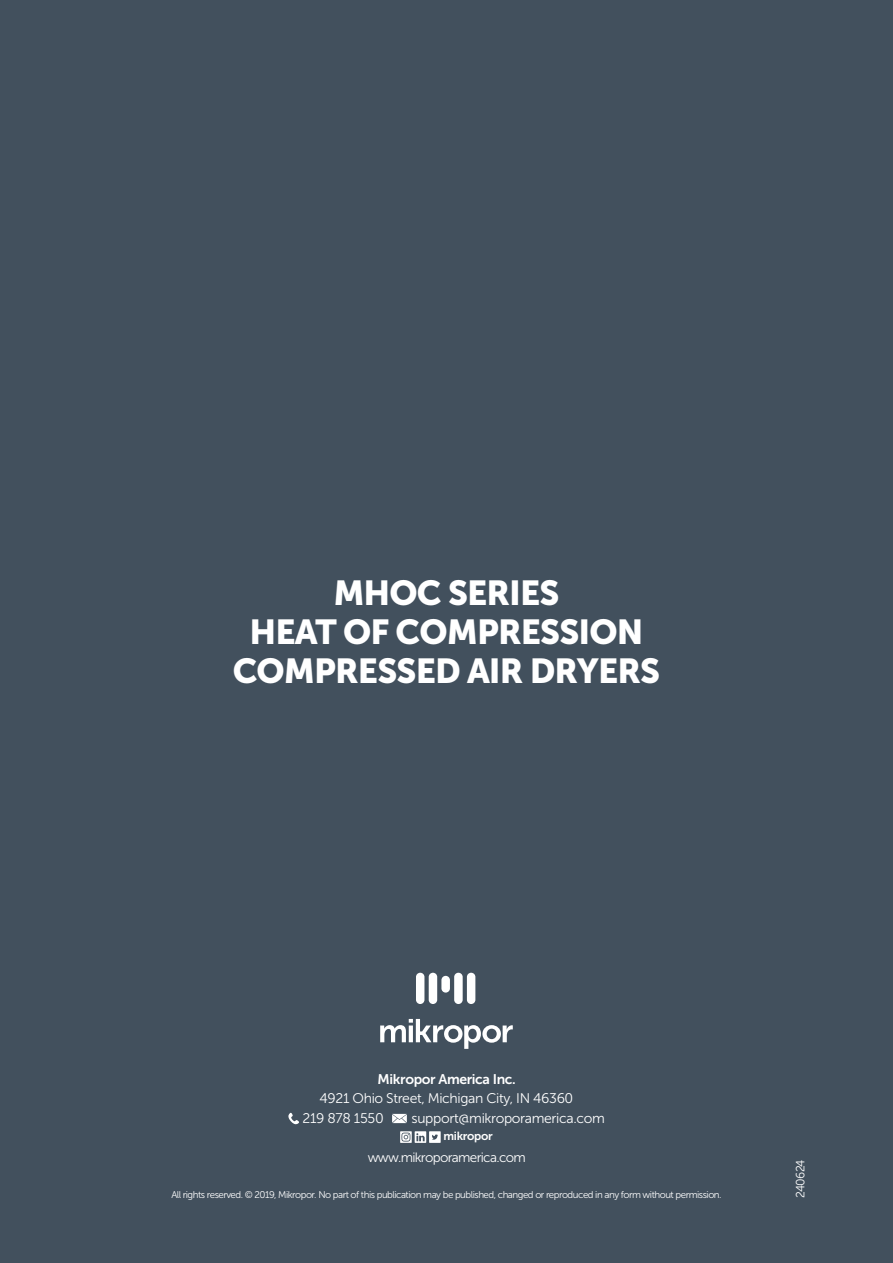
<style>
.page{position:relative;width:893px;height:1263px;background:#42505d}
.page>*{position:absolute;margin:0;border:0;box-sizing:border-box;transform-origin:0 0}
.t1{font:34.5px/39px "Museo Sans 900";letter-spacing:-.025em;color:#fff;text-align:center}
.t2{font:13.95px/19.5px "Museo Sans 300";letter-spacing:-.025em;color:#fff}
.t3{font:13.95px "Museo Sans 700";letter-spacing:-.025em;color:#fff}
.t4{font:13.5px "Museo Sans 300";letter-spacing:-.05em;color:#fff}
.t5{font:12px "Museo Sans 300";letter-spacing:-.05em;color:#fff}
.t6{font:11.7px "Museo Sans 700";letter-spacing:-.025em;color:#fff}
.t7{font:9.75px "Museo Sans 300";letter-spacing:-.05em;color:#fff}
</style>
<div class="page">
<svg style="left:380px;top:1019px;width:133px;height:30px"></svg>
<div style="left:416px;top:973px;width:8px;height:31px;background:#fff;border-radius:4px"></div>
<div style="left:429px;top:973px;width:8px;height:31px;background:#fff;border-radius:4px"></div>
<div style="left:441px;top:976px;width:9px;height:16px;background:#fff;border-radius:4px"></div>
<div style="left:454px;top:973px;width:9px;height:31px;background:#fff;border-radius:4px"></div>
<div style="left:467px;top:973px;width:8px;height:31px;background:#fff;border-radius:4px"></div>
<svg style="left:392px;top:1114px;width:15px;height:9px"></svg>
<svg style="left:288px;top:1113px;width:11px;height:11px"></svg>
<svg style="left:400px;top:1131px;width:41px;height:12px"></svg>
<h1 class="t1" style="left:233px;top:574px;width:429px">MHOC SERIES<br>HEAT OF COMPRESSION<br>COMPRESSED AIR DRYERS</h1>
<h2 class="t3" style="left:378px;top:1071px;width:140px">Mikropor America Inc.</h2>
<h2 class="t2" style="left:302px;top:1089px;width:272px;text-indent:17px">4921 Ohio Street, Michigan City, IN 46360<br>219 878 1550</h2>
<h2 class="t2" style="left:412px;top:1108px;width:195px">support@mikroporamerica.com</h2>
<p class="t6" style="left:443px;top:1130px;width:51px">mikropor</p>
<h3 class="t4" style="left:368px;top:1150px;width:160px">www.mikroporamerica.com</h3>
<p class="t7" style="left:171px;top:1190px;width:552px">All rights reserved. © 2019, Mikropor. No part of this publication may be published, changed or reproduced in any form without permission.</p>
<p class="t5" style="left:794px;top:1198px;width:41px;rotate:-90deg">240624</p>
</div>
